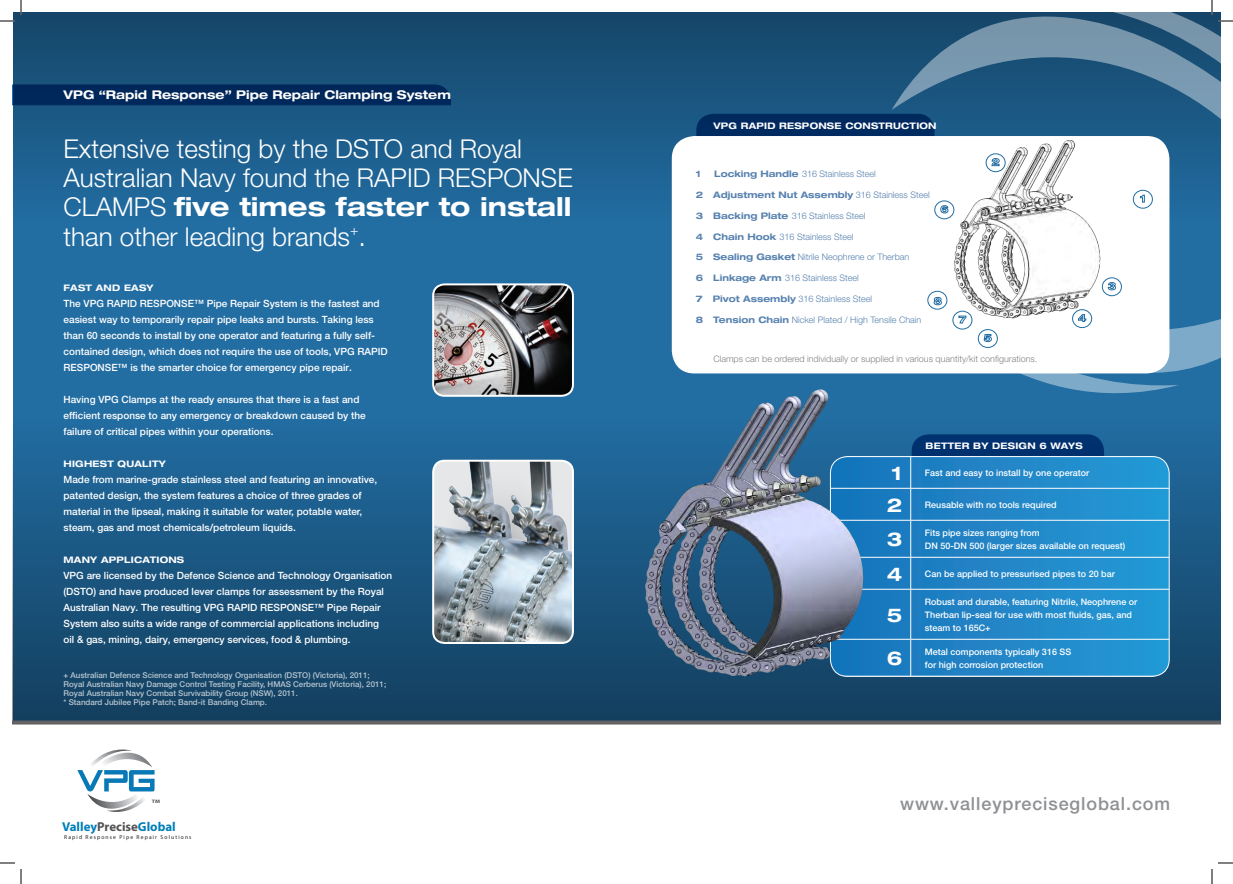
<style>
.page{position:relative;width:1233px;height:884px;background:#fff}
.page>*{position:absolute;margin:0;border:0;box-sizing:border-box;transform-origin:0 0}
.Main_Body{font:300 26px/29.1px "Helvetica Neue";color:#fff}
.Main_Body-2{font:700 expanded 19px "Helvetica Neue";color:#fff}
.Intro_text{font:500 18px "Helvetica Neue";letter-spacing:.05em;color:#8e9093}
.t1{font:700 12.9px "Myriad Pro";color:#007eb9}
.Main_Body-3{font:700 expanded 12px "Helvetica Neue";color:#fff}
.Intro_text-2{font:500 10px/16.1px "Helvetica Neue";color:#fff}
.Main_Body-4{font:500 9px/13px "Helvetica Neue";color:#fff}
.Main_Body-5{font:300 9px "Helvetica Neue";color:#5681af}
.Main_Body-6{font:300 9px "Helvetica Neue";color:#808285}
.Fine_Print{font:700 expanded 9px "Helvetica Neue";letter-spacing:.025em;color:#fff}
.Intro_text-3{font:700 expanded 9px "Helvetica Neue";letter-spacing:.025em;color:#fff}
.Main_Body-7{font:700 expanded 9px "Helvetica Neue";color:#5681af}
.t2{font:500 8px/9px "Helvetica Neue";color:#fff}
.t3{font:5.7px "Myriad Pro";letter-spacing:.205em;color:#231f20}
.t4{font:700 5px "Myriad Pro";color:#57585a;scale:1.19 1}
.s1{font-weight:700;font-stretch:expanded}
.s2{font-size:27px}
.s3{color:#535355}
.s4{font-weight:300;font-stretch:normal}
</style>
<div class="page">
<div style="left:12px;top:12px;width:1208px;height:781px;background:#226da2"></div>
<div style="left:12px;top:12px;width:1208px;height:219px;background:linear-gradient(to bottom,#154669,#226ea4)"></div>
<div style="left:12px;top:403px;width:1208px;height:320px;background:linear-gradient(to bottom,#226fa5,#133e5e)"></div>
<svg style="left:12px;top:720px;width:1208px;height:151px"></svg>
<svg style="left:891px;top:12px;width:329px;height:159px;background:#316387"></svg>
<svg style="left:981px;top:212px;width:239px;height:240px"></svg>
<svg style="left:981px;top:225px;width:198px;height:202px"></svg>
<div style="left:696px;top:114px;width:238px;height:45px;background:#002b60;border-radius:17px"></div>
<div style="left:32px;top:735px;width:150px;height:116px;background:#fff"></div>
<svg style="left:77px;top:749px;width:78px;height:63px"></svg>
<img style="left:435px;top:286px;width:131px;height:108px">
<div style="left:432px;top:283px;width:142px;height:114px;border:2px solid #fff;border-radius:11px"></div>
<img style="left:433px;top:461px;width:133px;height:182px">
<div style="left:432px;top:460px;width:142px;height:184px;border:2px solid #fff;border-radius:11px"></div>
<div style="left:672px;top:136px;width:497px;height:237px;background:#fff;border-radius:23px"></div>
<img style="left:931px;top:121px;width:191px;height:227px">
<div style="left:911px;top:434px;width:193px;height:46px;background:#00316f;border-radius:17px"></div>
<svg style="left:981px;top:458px;width:188px;height:30px;background:#248fcd"></svg>
<svg style="left:981px;top:489px;width:188px;height:187px;background:#248fcd"></svg>
<hr style="left:910px;top:457px;width:259px;height:1px;background:#fff">
<hr style="left:910px;top:488px;width:259px;height:1px;background:#fff">
<hr style="left:910px;top:520px;width:259px;height:1px;background:#fff">
<hr style="left:910px;top:557px;width:259px;height:1px;background:#fff">
<hr style="left:910px;top:589px;width:259px;height:1px;background:#fff">
<hr style="left:910px;top:639px;width:259px;height:1px;background:#fff">
<hr style="left:910px;top:676px;width:259px;height:1px;background:#fff">
<img style="left:566px;top:242px;width:415px;height:588px">
<div style="left:12px;top:84px;width:439px;height:21px;background:#00285a"></div>
<svg style="left:933px;top:297px;width:9px;height:8px"></svg>
<svg style="left:1133px;top:190px;width:19px;height:18px"></svg>
<div style="left:1133px;top:190px;width:19px;height:18px;border:1px solid #226da2;border-radius:50%"></div>
<svg style="left:1140px;top:195px;width:4px;height:8px"></svg>
<div style="left:978px;top:330px;width:19px;height:17px;background:#fff;border-radius:50%"></div>
<div style="left:978px;top:329px;width:19px;height:19px;border:1px solid #226da2;border-radius:50%"></div>
<svg style="left:983px;top:334px;width:9px;height:8px"></svg>
<svg style="left:953px;top:311px;width:19px;height:18px"></svg>
<div style="left:952px;top:311px;width:20px;height:18px;border:1px solid #226da2;border-radius:50%"></div>
<svg style="left:958px;top:316px;width:8px;height:7px"></svg>
<svg style="left:1072px;top:310px;width:19px;height:18px"></svg>
<div style="left:1072px;top:309px;width:20px;height:19px;border:1px solid #226da2;border-radius:50%"></div>
<svg style="left:1078px;top:314px;width:8px;height:8px"></svg>
<svg style="left:986px;top:154px;width:19px;height:18px"></svg>
<div style="left:985px;top:154px;width:20px;height:18px;border:1px solid #226da2;border-radius:50%"></div>
<svg style="left:991px;top:158px;width:8px;height:8px"></svg>
<svg style="left:934px;top:201px;width:20px;height:18px"></svg>
<div style="left:934px;top:201px;width:20px;height:18px;border:1px solid #226da2;border-radius:50%"></div>
<svg style="left:940px;top:205px;width:8px;height:8px"></svg>
<div style="left:1102px;top:278px;width:19px;height:18px;background:#fff;border-radius:50%"></div>
<div style="left:1102px;top:278px;width:19px;height:18px;border:1px solid #226da2;border-radius:50%"></div>
<svg style="left:1107px;top:282px;width:9px;height:8px"></svg>
<svg style="left:1218px;top:862px;width:15px;height:2px"></svg>
<svg style="left:0;top:0;width:22px;height:22px"></svg>
<svg style="left:0;top:862px;width:22px;height:22px"></svg>
<svg style="left:1020px;top:0;width:213px;height:158px"></svg>
<svg style="left:1211px;top:869px;width:1px;height:15px"></svg>
<p class="Main_Body-3" style="left:64px;top:87px;width:389px">VPG “Rapid Response” Pipe Repair Clamping System</p>
<p class="Main_Body" style="left:63px;top:134px;width:511px">Extensive testing by the DSTO and Royal Australian Navy found the RAPID RESPONSE CLAMPS <span class="s1">five times faster to install </span>than other leading brands<sup>+</sup><span class="s2">.</span></p>
<p class="Intro_text-3" style="left:64px;top:282px;width:92px">FAST AND EASY</p>
<p class="Intro_text-2" style="left:64px;top:295px;width:326px">The VPG RAPID RESPONSE™ Pipe Repair System is the fastest and easiest way to temporarily repair pipe leaks and bursts. Taking less than 60 seconds to install by one operator and featuring a fully self&shy;contained design, which does not require the use of tools, VPG RAPID RESPONSE™ is the smarter choice for emergency pipe repair.</p>
<p class="Intro_text-2" style="left:64px;top:392px;width:304px">Having VPG Clamps at the ready ensures that there is a fast and efficient response to any emergency or breakdown caused by the failure of critical pipes within your operations.</p>
<p class="Intro_text-3" style="left:64px;top:458px;width:104px">HIGHEST QUALITY</p>
<p class="Intro_text-2" style="left:64px;top:472px;width:315px">Made from marine-grade stainless steel and featuring an innovative, patented design, the system features a choice of three grades of material in the lipseal, making it suitable for water, potable water, steam, gas and most chemicals/petroleum liquids.</p>
<p class="Intro_text-3" style="left:64px;top:554px;width:122px">MANY APPLICATIONS</p>
<p class="Intro_text-2" style="left:64px;top:567px;width:330px">VPG are licensed by the Defence Science and Technology Organisation (DSTO) and have produced lever clamps for assessment by the Royal Australian Navy. The resulting VPG RAPID RESPONSE™ Pipe Repair System also suits a wide range of commercial applications including oil &amp; gas, mining, dairy, emergency services, food &amp; plumbing.</p>
<p class="t2" style="left:64px;top:670px;width:324px">+ Australian Defence Science and Technology Organisation (DSTO) (Victoria), 2011; Royal Australian Navy Damage Control Testing Facility, HMAS Cerberus (Victoria), 2011; Royal Australian Navy Combat Survivability Group (NSW), 2011.<br>* Standard Jubilee Pipe Patch; Band-it Banding Clamp.</p>
<p class="t4" style="left:152px;top:798px;width:8px">TM</p>
<p class="t3" style="left:64px;top:833px;width:129px">Rapid Response Pipe Repair Solutions</p>
<p class="t1" style="left:62px;top:818px;width:115px">Valley<span class="s3">Precise</span>Global</p>
<p class="Fine_Print" style="left:713px;top:120px;width:225px">VPG RAPID RESPONSE CONSTRUCTION</p>
<p class="Main_Body-7" style="left:696px;top:168px;width:7px">1</p>
<p class="Main_Body-5" style="left:714px;top:168px;width:163px"><span class="s1">Locking Handle</span> 316 Stainless Steel</p>
<p class="Main_Body-7" style="left:696px;top:189px;width:235px">2 Adjustment Nut Assembly <span class="s4">316 Stainless Steel</span></p>
<p class="Main_Body-5" style="left:696px;top:210px;width:171px"><span class="s1">3 Backing Plate</span> 316 Stainless Steel</p>
<p class="Main_Body-5" style="left:696px;top:231px;width:159px"><span class="s1">4 Chain Hook</span> 316 Stainless Steel</p>
<p class="Main_Body-5" style="left:696px;top:252px;width:215px"><span class="s1">5 Sealing Gasket</span> Nitrile Neophrene or Therban</p>
<p class="Main_Body-5" style="left:696px;top:272px;width:165px"><span class="s1">6 Linkage Arm</span> 316 Stainless Steel</p>
<p class="Main_Body-5" style="left:696px;top:293px;width:178px"><span class="s1">7 Pivot Assembly</span> 316 Stainless Steel</p>
<p class="Main_Body-5" style="left:696px;top:314px;width:227px"><span class="s1">8 Tension Chain</span> Nickel Plated / High Tensile Chain</p>
<p class="Main_Body-6" style="left:713px;top:353px;width:325px">Clamps can be ordered individually or supplied in various quantity/kit configurations.</p>
<p class="Fine_Print" style="left:925px;top:440px;width:159px">BETTER BY DESIGN 6 WAYS</p>
<p class="Main_Body-2" style="left:891px;top:461px;width:12px">1</p>
<p class="Main_Body-4" style="left:925px;top:466px;width:166px">Fast and easy to install by one operator</p>
<p class="Main_Body-2" style="left:886px;top:493px;width:17px">2</p>
<p class="Main_Body-4" style="left:925px;top:498px;width:133px">Reusable with no tools required</p>
<p class="Main_Body-2" style="left:886px;top:527px;width:17px">3</p>
<p class="Main_Body-4" style="left:925px;top:526px;width:116px">Fits pipe sizes ranging from</p>
<p class="Main_Body-4" style="left:925px;top:539px;width:202px">DN 50-DN 500 (larger sizes available on request)</p>
<p class="Main_Body-2" style="left:886px;top:562px;width:17px">4</p>
<p class="Main_Body-4" style="left:925px;top:567px;width:191px">Can be applied to pressurised pipes to 20 bar</p>
<p class="Main_Body-2" style="left:886px;top:603px;width:17px">5</p>
<p class="Main_Body-4" style="left:925px;top:595px;width:214px">Robust and durable, featuring Nitrile, Neophrene or<br>Therban lip-seal for use with most fluids, gas, and steam to 165C+</p>
<p class="Main_Body-2" style="left:886px;top:646px;width:17px">6</p>
<p class="Main_Body-4" style="left:925px;top:645px;width:148px">Metal components typically 316 SS</p>
<p class="Main_Body-4" style="left:925px;top:658px;width:120px">for high corrosion protection</p>
<p class="Intro_text" style="left:900px;top:793px;width:271px">www.valleypreciseglobal.com</p>
</div>
